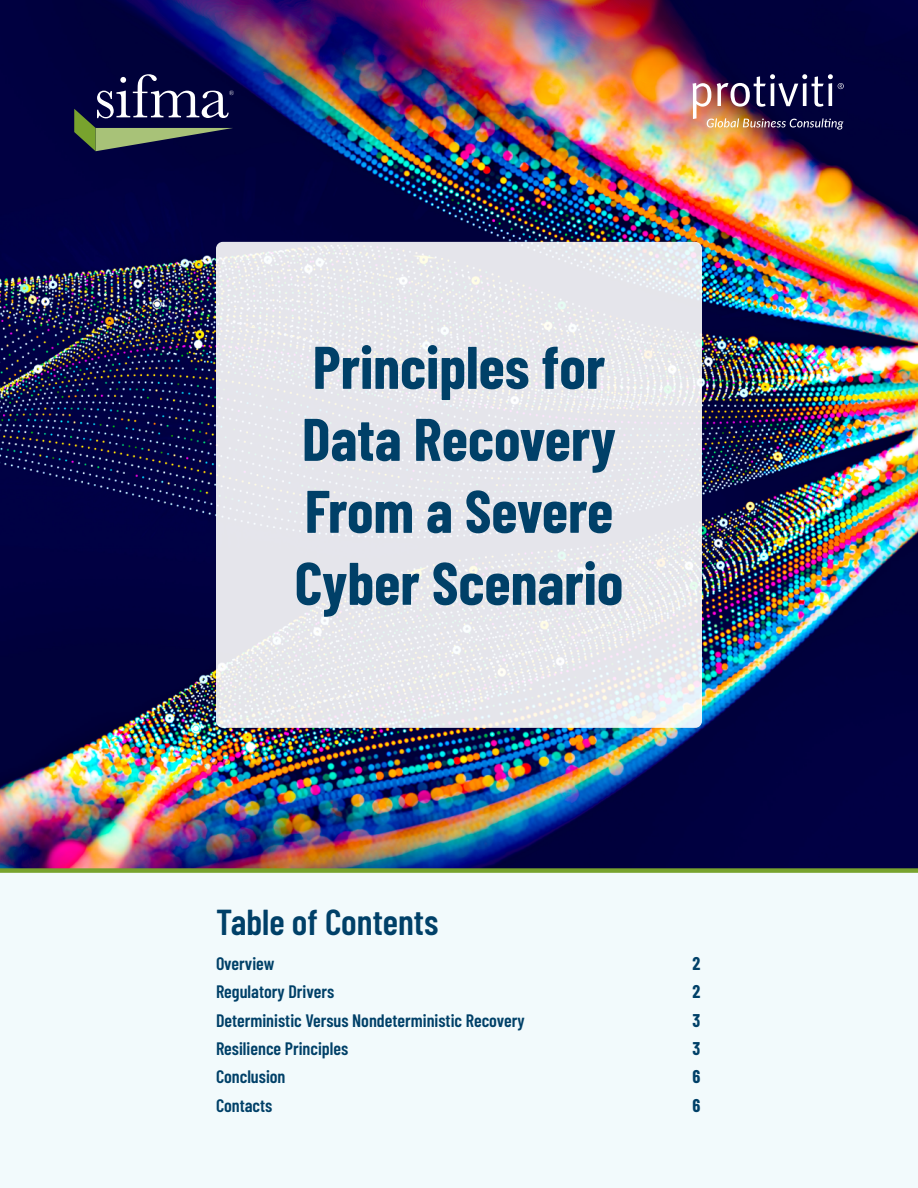
<style>
.page{position:relative;width:918px;height:1188px;background:#fff}
.page>*{position:absolute;margin:0;border:0;box-sizing:border-box;transform-origin:0 0}
.Title_2{font:700 60px/72px "Barlow Condensed";color:#004068;text-align:center}
.Section_Title_Span{font:600 36px "Barlow Condensed";color:#004068}
.t1{font:600 18px "Barlow Condensed";color:#004068}
.t2{font:700 18px "Barlow Condensed";color:#004068}
</style>
<div class="page">
<div style="left:0;top:276px;width:918px;height:912px;background:#f2fafc"></div>
<img style="left:0;top:0;width:918px;height:868px">
<img style="left:692px;top:74px;width:152px;height:56px">
<svg style="left:74px;top:74px;width:160px;height:77px;background:#353b57"></svg>
<div style="left:0;top:868px;width:918px;height:5px;background:#78a32e"></div>
<svg style="left:216px;top:242px;width:486px;height:486px;background:#e7e7ec"></svg>
<p class="Title_2" style="left:295px;top:328px;width:330px">Principles for<br>Data Recovery<br>From a Severe<br>Cyber Scenario</p>
<p class="Section_Title_Span" style="left:216px;top:896px;width:224px">Table of Contents</p>
<p class="t1" style="left:216px;top:951px;width:60px">Overview</p>
<p class="t2" style="left:693px;top:951px;width:9px">2</p>
<p class="t1" style="left:216px;top:979px;width:120px">Regulatory Drivers</p>
<p class="t2" style="left:693px;top:979px;width:9px">2</p>
<p class="t1" style="left:216px;top:1007px;width:310px">Deterministic Versus Nondeterministic Recovery</p>
<p class="t2" style="left:693px;top:1007px;width:9px">3</p>
<p class="t1" style="left:216px;top:1036px;width:134px">Resilience Principles</p>
<p class="t2" style="left:693px;top:1036px;width:9px">3</p>
<p class="t1" style="left:216px;top:1064px;width:71px">Conclusion</p>
<p class="t2" style="left:693px;top:1064px;width:9px">6</p>
<p class="t1" style="left:216px;top:1092px;width:58px">Contacts</p>
<p class="t2" style="left:693px;top:1092px;width:9px">6</p>
</div>
